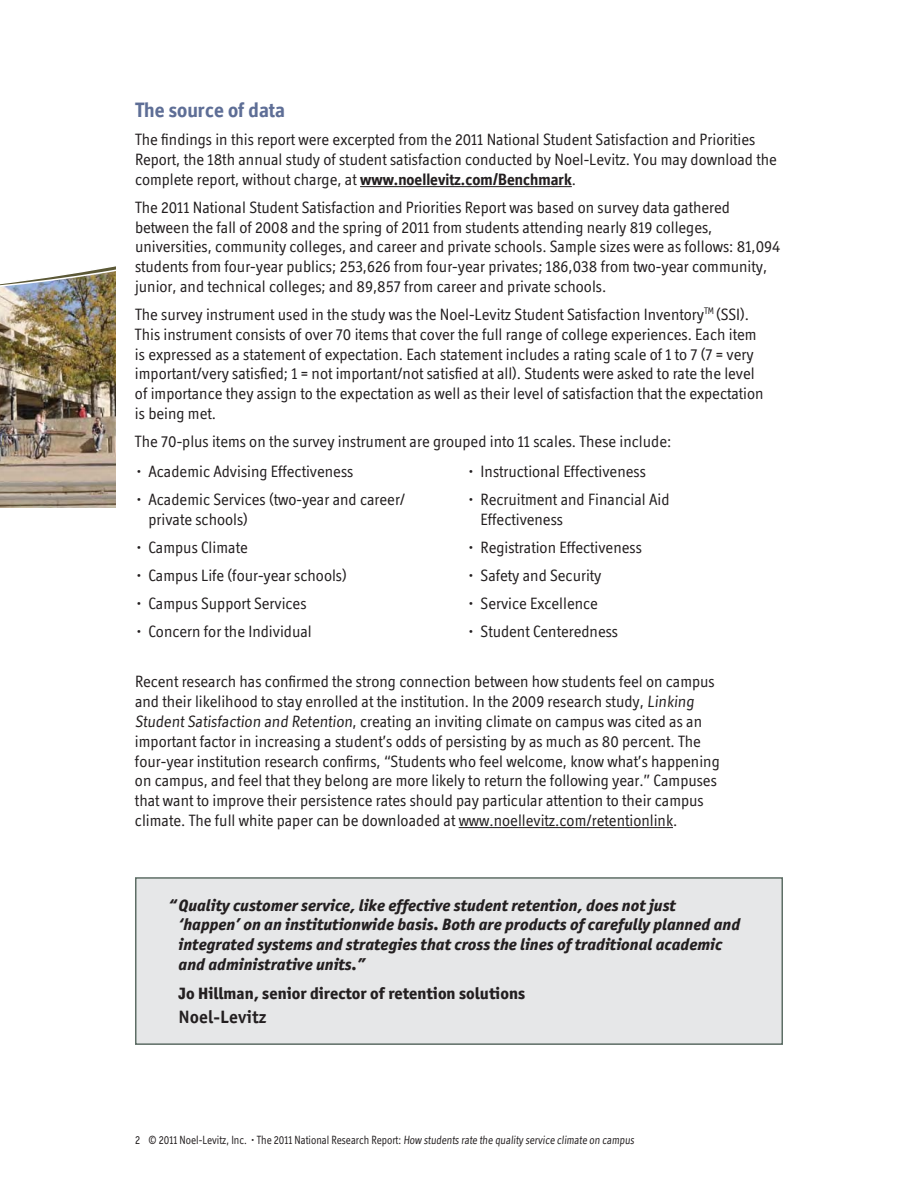
<style>
.page{position:relative;width:918px;height:1188px;background:#fff}
.page>*{position:absolute;margin:0;border:0;box-sizing:border-box;transform-origin:0 0}
.t1{font:700 21px "Officina Display ITC";color:#5e6e96}
.t2{font:700 18px "Officina Sans";color:#231f20}
.t3{font:16.5px/19.8px "Officina Display ITC";color:#231f20}
.t4{font:italic 800 16.5px/19.8px "Officina San ITC";color:#231f20}
.t5{font:800 16.5px "Officina San ITC";color:#231f20}
.t6{font:12px "Officina Display ITC";color:#231f20;scale:.9 1}
.s1{font-weight:700}
</style>
<div class="page">
<img style="left:0;top:306px;width:116px;height:201px">
<img style="left:0;top:266px;width:116px;height:40px">
<hr style="left:360px;top:186px;width:212px;height:1px;background:#231f20">
<hr style="left:459px;top:827px;width:214px;height:1px;background:#231f20">
<div style="left:136px;top:878px;width:646px;height:166px;background:#e6e7e8"></div>
<div style="left:135px;top:877px;width:648px;height:168px;border:2px solid #5e6e66"></div>
<p class="t1" style="left:135px;top:103px;width:152px">The source of data</p>
<p class="t3" style="left:135px;top:132px;width:643px">The findings in this report were excerpted from the 2011 National Student Satisfaction and Priorities<br>Report, the 18th annual study of student satisfaction conducted by Noel-Levitz. You may download the complete report, without charge, at <span class="s1">www.noellevitz.com/Benchmark</span>.</p>
<p class="t3" style="left:135px;top:199px;width:647px">The 2011 National Student Satisfaction and Priorities Report was based on survey data gathered between the fall of 2008 and the spring of 2011 from students attending nearly 819 colleges, universities, community colleges, and career and private schools. Sample sizes were as follows: 81,094 students from four-year publics; 253,626 from four-year privates; 186,038 from two-year community, junior, and technical colleges; and 89,857 from career and private schools.</p>
<p class="t3" style="left:135px;top:306px;width:630px">The survey instrument used in the study was the Noel-Levitz Student Satisfaction Inventory<sup>TM</sup> (SSI).<br>This instrument consists of over 70 items that cover the full range of college experiences. Each item is expressed as a statement of expectation. Each statement includes a rating scale of 1 to 7 (7 = very important/very satisfied; 1 = not important/not satisfied at all). Students were asked to rate the level of importance they assign to the expectation as well as their level of satisfaction that the expectation is being met.</p>
<p class="t3" style="left:135px;top:433px;width:538px">The 70-plus items on the survey instrument are grouped into 11 scales. These include:</p>
<p class="t3" style="left:136px;top:463px;width:218px">• Academic Advising Effectiveness</p>
<p class="t3" style="left:148px;top:491px;width:258px;text-indent:-12px">• Academic Services (two-year and career/ private schools)</p>
<p class="t3" style="left:136px;top:539px;width:113px">• Campus Climate</p>
<p class="t3" style="left:136px;top:567px;width:212px">• Campus Life (four-year schools)</p>
<p class="t3" style="left:136px;top:595px;width:172px">• Campus Support Services</p>
<p class="t3" style="left:136px;top:623px;width:177px">• Concern for the Individual</p>
<p class="t3" style="left:469px;top:463px;width:179px">• Instructional Effectiveness</p>
<p class="t3" style="left:481px;top:491px;width:191px;text-indent:-12px">• Recruitment and Financial Aid<br>Effectiveness</p>
<p class="t3" style="left:469px;top:539px;width:175px">• Registration Effectiveness</p>
<p class="t3" style="left:469px;top:567px;width:134px">• Safety and Security</p>
<p class="t3" style="left:469px;top:595px;width:131px">• Service Excellence</p>
<p class="t3" style="left:469px;top:623px;width:151px">• Student Centeredness</p>
<p class="t3" style="left:135px;top:673px;width:586px">Recent research has confirmed the strong connection between how students feel on campus and their likelihood to stay enrolled at the institution. In the 2009 research study, Linking Student Satisfaction and Retention, creating an inviting climate on campus was cited as an important factor in increasing a student’s odds of persisting by as much as 80 percent. The four-year institution research confirms, “Students who feel welcome, know what’s happening on campus, and feel that they belong are more likely to return the following year.” Campuses that want to improve their persistence rates should pay particular attention to their campus climate. The full white paper can be downloaded at www.noellevitz.com/retentionlink.</p>
<p class="t4" style="left:179px;top:897px;width:563px;text-indent:-10px">“ Quality customer service, like effective student retention, does not just ‘happen’ on an institutionwide basis. Both are products of carefully planned and integrated systems and strategies that cross the lines of traditional academic and administrative units.”</p>
<p class="t5" style="left:179px;top:988px;width:348px">Jo Hillman, senior director of retention solutions</p>
<p class="t2" style="left:179px;top:1010px;width:90px">Noel-Levitz</p>
<p class="t6" style="left:135px;top:1135px;width:558px">2 © 2011 Noel-Levitz, Inc. • The 2011 National Research Report: How students rate the quality service climate on campus</p>
</div>
